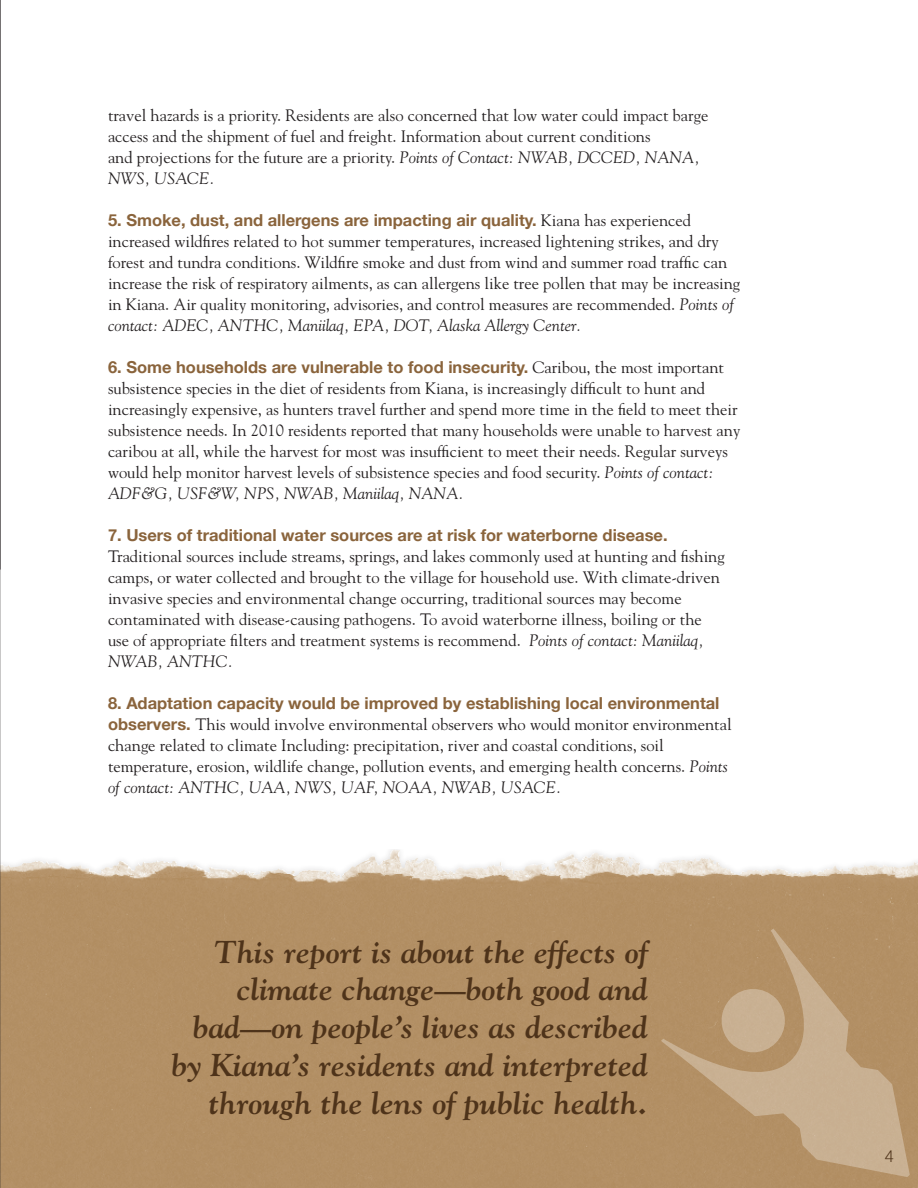
<style>
.page{position:relative;width:918px;height:1188px;background:#fff}
.page>*{position:absolute;margin:0;border:0;box-sizing:border-box;transform-origin:0 0}
.t1{font:italic 700 31.5px/37.8px "Goudy";color:#4e331a;text-align:right}
.t2{font:16.5px/21px "Goudy";color:#231f20}
.t3{font:700 16.5px "Helvetica Neue";color:#8a643c}
.t4{font:300 16.5px "Helvetica Neue";color:#4e331a}
.s1{font-style:italic}
.s2{font-family:"Goudy";font-weight:400;color:#231f20}
.s3{font-family:"Helvetica Neue";font-weight:700;color:#8a643c}
</style>
<div class="page">
<img style="left:1px;top:850px;width:917px;height:338px">
<svg style="left:661px;top:928px;width:249px;height:249px;background:#b99972"></svg>
<svg style="left:718px;top:986px;width:70px;height:69px;background:#c1a482"></svg>
<hr style="left:0;top:0;width:1px;height:1188px;background:#231f20">
<p class="t2" style="left:108px;top:104px;width:602px">travel hazards is a priority. Residents are also concerned that low water could impact barge access and the shipment of fuel and freight. Information about current conditions<br>and projections for the future are a priority. <span class="s1">Points of Contact: NWAB, DCCED, NANA, NWS, USACE.</span></p>
<p class="t3" style="left:108px;top:210px;width:585px">5. Smoke, dust, and allergens are impacting air quality. <span class="s2">Kiana has experienced</span></p>
<p class="t2" style="left:108px;top:230px;width:634px">increased wildfires related to hot summer temperatures, increased lightening strikes, and dry forest and tundra conditions. Wildfire smoke and dust from wind and summer road traffic can increase the risk of respiratory ailments, as can allergens like tree pollen that may be increasing in Kiana. Air quality monitoring, advisories, and control measures are recommended. <span class="s1">Points of contact: ADEC, ANTHC, Maniilaq, EPA, DOT, Alaska Allergy Center.</span></p>
<p class="t3" style="left:108px;top:357px;width:618px">6. Some households are vulnerable to food insecurity. <span class="s2">Caribou, the most important</span></p>
<p class="t2" style="left:108px;top:377px;width:634px">subsistence species in the diet of residents from Kiana, is increasingly difficult to hunt and increasingly expensive, as hunters travel further and spend more time in the field to meet their subsistence needs. In 2010 residents reported that many households were unable to harvest any caribou at all, while the harvest for most was insufficient to meet their needs. Regular surveys would help monitor harvest levels of subsistence species and food security. <span class="s1">Points of contact:<br>ADF&amp;G, USF&amp;W, NPS, NWAB, Maniilaq, NANA.</span></p>
<p class="t3" style="left:108px;top:525px;width:561px">7. Users of traditional water sources are at risk for waterborne disease.</p>
<p class="t2" style="left:108px;top:545px;width:618px">Traditional sources include streams, springs, and lakes commonly used at hunting and fishing camps, or water collected and brought to the village for household use. With climate-driven invasive species and environmental change occurring, traditional sources may become contaminated with disease-causing pathogens. To avoid waterborne illness, boiling or the use of appropriate filters and treatment systems is recommend. <span class="s1">Points of contact: Maniilaq, NWAB, ANTHC.</span></p>
<p class="t3" style="left:108px;top:693px;width:613px">8. Adaptation capacity would be improved by establishing local environmental</p>
<p class="t2" style="left:108px;top:713px;width:625px"><span class="s3">observers.</span> This would involve environmental observers who would monitor environmental change related to climate Including: precipitation, river and coastal conditions, soil temperature, erosion, wildlife change, pollution events, and emerging health concerns. <span class="s1">Points of contact: ANTHC, UAA, NWS, UAF, NOAA, NWAB, USACE.</span></p>
<h1 class="t1" style="left:172px;top:932px;width:478px">This report is about the effects of climate change—both good and bad—on people’s lives as described by Kiana’s residents and interpreted through the lens of public health.</h1>
<p class="t4" style="left:885px;top:1146px;width:11px">4</p>
</div>
